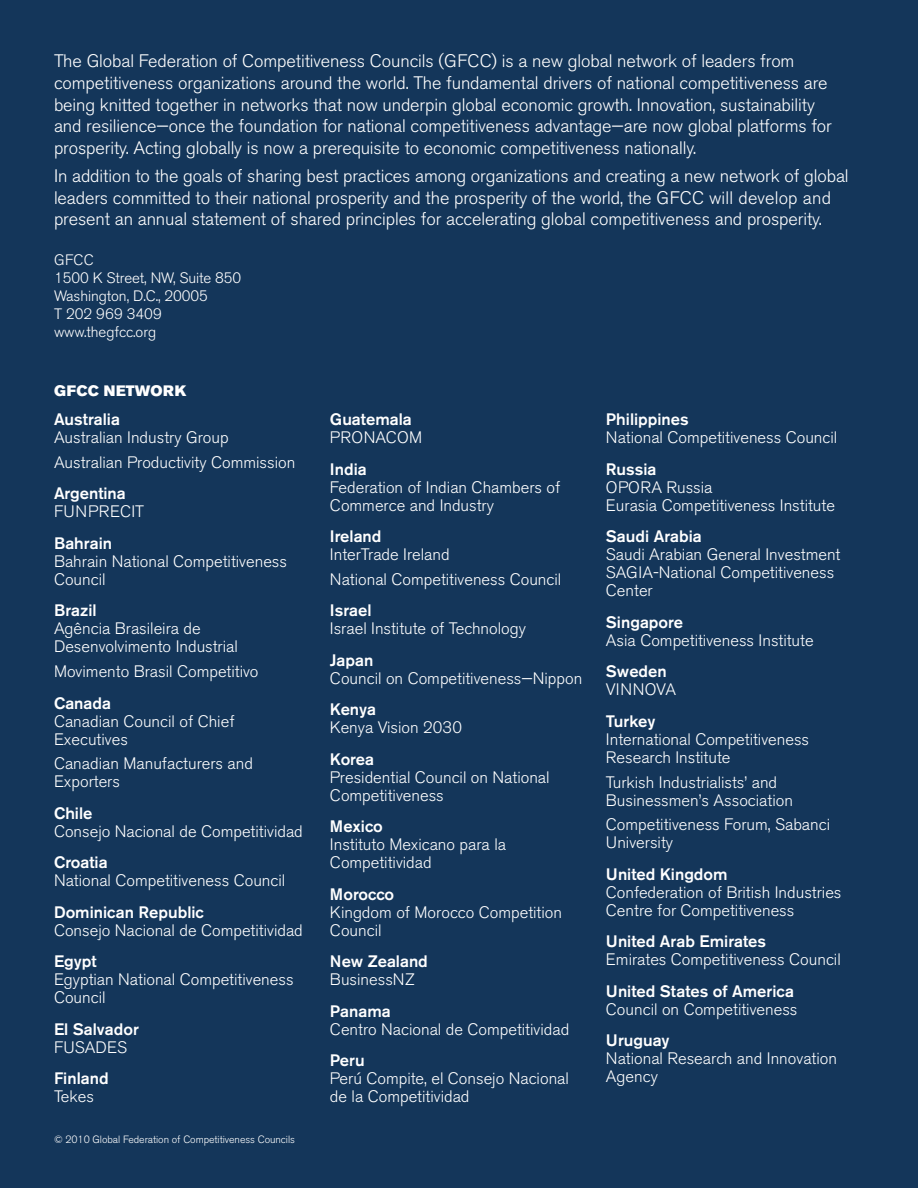
<style>
.page{position:relative;width:918px;height:1188px;background:#14365a}
.page>*{position:absolute;margin:0;border:0;box-sizing:border-box;transform-origin:0 0}
.t1{font:300 18px/21.6px "Akzidenz Grotesk BE";letter-spacing:-.005em;color:#fff}
.t2{font:300 16.5px/18px "Akzidenz Grotesk BE";color:#fff}
.t3{font:500 16.5px "Akzidenz Grotesk BE";color:#fff}
.t4{font:300 16.5px "Akzidenz Grotesk BE";letter-spacing:.02em;color:#fff}
.t5{font:300 15px/18px "Akzidenz Grotesk BE";letter-spacing:-.005em;color:#fff}
.t6{font:15px "Akzidenz Grotesk BE Super";letter-spacing:.02em;color:#fff}
.t7{font:300 10.5px "Akzidenz Grotesk BE";letter-spacing:-.005em;color:#fff}
</style>
<div class="page">
<p class="t1" style="left:54px;top:51px;width:779px">The Global Federation of Competitiveness Councils (GFCC) is a new global network of leaders from competitiveness organizations around the world. The fundamental drivers of national competitiveness are being knitted together in networks that now underpin global economic growth. Innovation, sustainability and resilience—once the foundation for national competitiveness advantage—are now global platforms for prosperity. Acting globally is now a prerequisite to economic competitiveness nationally.</p>
<p class="t1" style="left:54px;top:165px;width:796px">In addition to the goals of sharing best practices among organizations and creating a new network of global leaders committed to their national prosperity and the prosperity of the world, the GFCC will develop and present an annual statement of shared principles for accelerating global competitiveness and prosperity.</p>
<p class="t5" style="left:54px;top:251px;width:189px">GFCC<br>1500 K Street, NW, Suite 850<br>Washington, D.C., 20005<br>T 202 969 3409 www.thegfcc.org</p>
<p class="t6" style="left:54px;top:382px;width:134px">GFCC NETWORK</p>
<p class="t3" style="left:54px;top:409px;width:68px">Australia</p>
<p class="t2" style="left:54px;top:425px;width:243px;line-height:24.8px">Australian Industry Group<br>Australian Productivity Commission</p>
<p class="t3" style="left:54px;top:484px;width:73px">Argentina</p>
<p class="t4" style="left:54px;top:503px;width:92px">FUNPRECIT</p>
<p class="t3" style="left:54px;top:533px;width:60px">Bahrain</p>
<p class="t2" style="left:54px;top:553px;width:235px">Bahrain National Competitiveness<br>Council</p>
<p class="t3" style="left:54px;top:601px;width:44px">Brazil</p>
<p class="t2" style="left:54px;top:620px;width:185px">Agência Brasileira de<br>Desenvolvimento Industrial</p>
<p class="t2" style="left:54px;top:663px;width:206px">Movimento Brasil Competitivo</p>
<p class="t3" style="left:54px;top:693px;width:59px">Canada</p>
<p class="t2" style="left:54px;top:712px;width:182px">Canadian Council of Chief<br>Executives</p>
<p class="t2" style="left:54px;top:755px;width:201px">Canadian Manufacturers and<br>Exporters</p>
<p class="t3" style="left:54px;top:803px;width:40px">Chile</p>
<p class="t2" style="left:54px;top:823px;width:250px">Consejo Nacional de Competitividad</p>
<p class="t3" style="left:54px;top:853px;width:55px">Croatia</p>
<p class="t2" style="left:54px;top:872px;width:233px">National Competitiveness Council</p>
<p class="t3" style="left:54px;top:902px;width:151px">Dominican Republic</p>
<p class="t2" style="left:54px;top:922px;width:250px">Consejo Nacional de Competitividad</p>
<p class="t3" style="left:54px;top:952px;width:44px">Egypt</p>
<p class="t2" style="left:54px;top:971px;width:241px">Egyptian National Competitiveness<br>Council</p>
<p class="t3" style="left:54px;top:1019px;width:86px">El Salvador</p>
<p class="t2" style="left:54px;top:1039px;width:75px">FUSADES</p>
<p class="t3" style="left:54px;top:1069px;width:56px">Finland</p>
<p class="t2" style="left:54px;top:1088px;width:41px">Tekes</p>
<p class="t7" style="left:54px;top:1134px;width:243px">© 2010 Global Federation of Competitiveness Councils</p>
<p class="t3" style="left:330px;top:409px;width:83px">Guatemala</p>
<p class="t4" style="left:330px;top:428px;width:94px">PRONACOM</p>
<p class="t3" style="left:330px;top:459px;width:38px">India</p>
<p class="t2" style="left:330px;top:478px;width:232px">Federation of Indian Chambers of<br>Commerce and Industry</p>
<p class="t3" style="left:330px;top:526px;width:53px">Ireland</p>
<p class="t2" style="left:330px;top:542px;width:233px;line-height:24.8px">InterTrade Ireland<br>National Competitiveness Council</p>
<p class="t3" style="left:330px;top:601px;width:43px">Israel</p>
<p class="t2" style="left:330px;top:620px;width:198px">Israel Institute of Technology</p>
<p class="t3" style="left:330px;top:650px;width:45px">Japan</p>
<p class="t2" style="left:330px;top:670px;width:254px">Council on Competitiveness—Nippon</p>
<p class="t3" style="left:330px;top:700px;width:48px">Kenya</p>
<p class="t2" style="left:330px;top:719px;width:134px">Kenya Vision 2030</p>
<p class="t3" style="left:330px;top:749px;width:46px">Korea</p>
<p class="t2" style="left:330px;top:769px;width:221px">Presidential Council on National<br>Competitiveness</p>
<p class="t3" style="left:330px;top:817px;width:54px">Mexico</p>
<p class="t2" style="left:330px;top:836px;width:178px">Instituto Mexicano para la<br>Competitividad</p>
<p class="t3" style="left:330px;top:884px;width:66px">Morocco</p>
<p class="t2" style="left:330px;top:904px;width:234px">Kingdom of Morocco Competition<br>Council</p>
<p class="t3" style="left:330px;top:952px;width:99px">New Zealand</p>
<p class="t2" style="left:330px;top:971px;width:86px">BusinessNZ</p>
<p class="t3" style="left:330px;top:1001px;width:62px">Panama</p>
<p class="t2" style="left:330px;top:1021px;width:241px">Centro Nacional de Competitividad</p>
<p class="t3" style="left:330px;top:1051px;width:36px">Peru</p>
<p class="t2" style="left:330px;top:1070px;width:240px">Perú Compite, el Consejo Nacional de la Competitividad</p>
<p class="t3" style="left:606px;top:409px;width:84px">Philippines</p>
<p class="t2" style="left:606px;top:429px;width:233px">National Competitiveness Council</p>
<p class="t3" style="left:606px;top:459px;width:52px">Russia</p>
<p class="t2" style="left:606px;top:478px;width:230px">OPORA Russia<br>Eurasia Competitiveness Institute</p>
<p class="t3" style="left:606px;top:526px;width:97px">Saudi Arabia</p>
<p class="t2" style="left:606px;top:546px;width:236px">Saudi Arabian General Investment<br>SAGIA-National Competitiveness<br>Center</p>
<p class="t3" style="left:606px;top:612px;width:78px">Singapore</p>
<p class="t2" style="left:606px;top:631px;width:209px">Asia Competitiveness Institute</p>
<p class="t3" style="left:606px;top:661px;width:62px">Sweden</p>
<p class="t2" style="left:606px;top:681px;width:72px">VINNOVA</p>
<p class="t3" style="left:606px;top:711px;width:51px">Turkey</p>
<p class="t2" style="left:606px;top:730px;width:205px">International Competitiveness<br>Research Institute</p>
<p class="t2" style="left:606px;top:773px;width:188px">Turkish Industrialists’ and<br>Businessmen’s Association</p>
<p class="t2" style="left:606px;top:816px;width:226px">Competitiveness Forum, Sabanci<br>University</p>
<p class="t3" style="left:606px;top:864px;width:123px">United Kingdom</p>
<p class="t2" style="left:606px;top:883px;width:237px">Confederation of British Industries<br>Centre for Competitiveness</p>
<p class="t3" style="left:606px;top:931px;width:162px">United Arab Emirates</p>
<p class="t2" style="left:606px;top:951px;width:236px">Emirates Competitiveness Council</p>
<p class="t3" style="left:606px;top:981px;width:190px">United States of America</p>
<p class="t2" style="left:606px;top:1000px;width:193px">Council on Competitiveness</p>
<p class="t3" style="left:606px;top:1030px;width:65px">Uruguay</p>
<p class="t2" style="left:606px;top:1050px;width:233px">National Research and Innovation<br>Agency</p>
</div>
